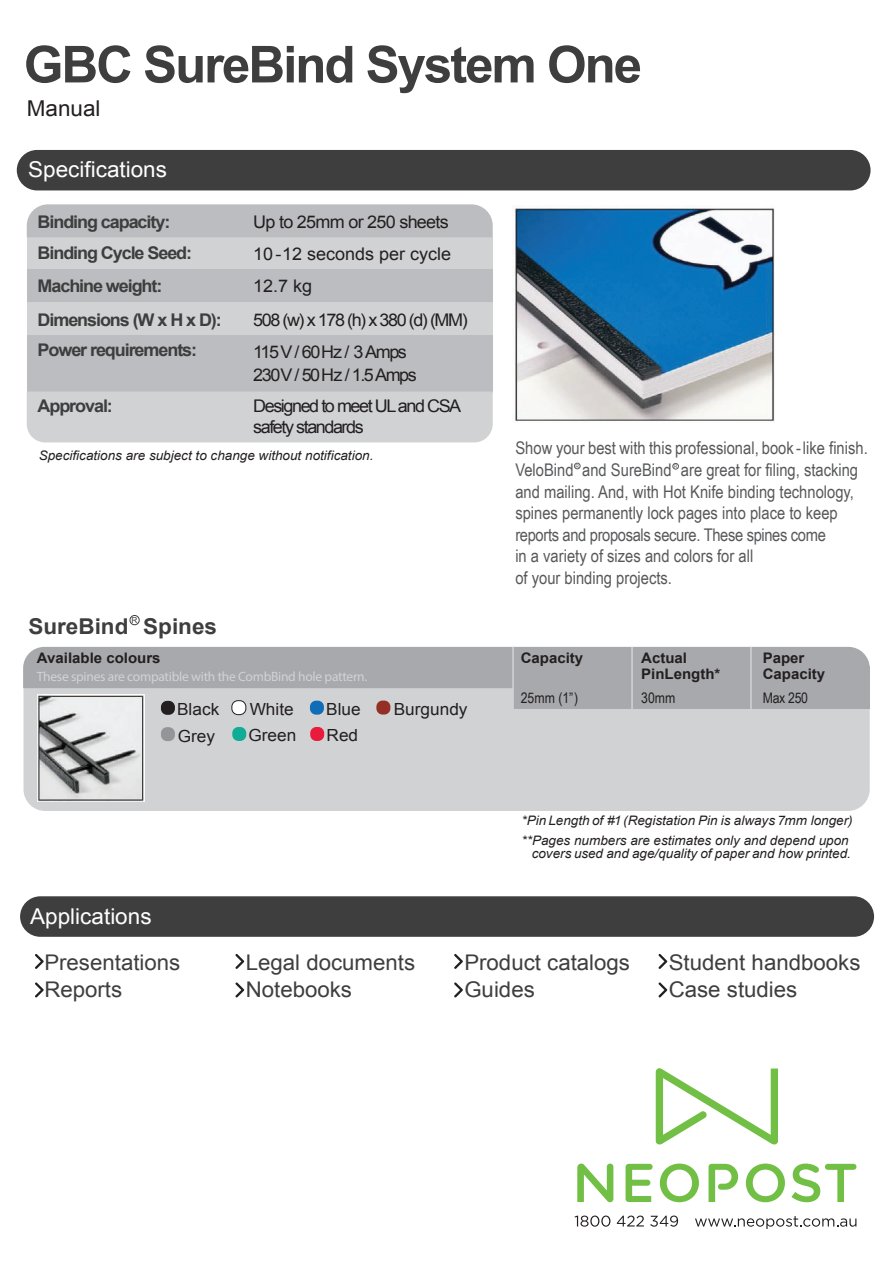
<style>
.page{position:relative;width:893px;height:1263px;background:#fff}
.page>*{position:absolute;margin:0;border:0;box-sizing:border-box;transform-origin:0 0}
.t1{font:700 51px "Arial";letter-spacing:-.04em;color:#3e3e3f}
.t2{font:21.9px "Arial";color:#fff}
.t3{font:700 21.9px "Arial";color:#3e3e3f}
.t4{font:21.9px "Arial";color:#231f20}
.t5{font:21.6px/26.7px "Arial";color:#3e3e3f}
.t6{font:17.4px/21.6px "Arial Narrow";color:#57585a}
.t7{font:700 17.4px/30.8px "Arial";letter-spacing:-.06em;color:#3e3e3f}
.t8{font:17.4px/32.5px "Arial";letter-spacing:-.04em;color:#231f20}
.t9{font:17.4px/21px "Arial";letter-spacing:-.08em;color:#231f20}
.t10{font:16.65px/26.2px "Arial";color:#231f20}
.t11{font:700 14.55px/16.5px "Arial";color:#231f20}
.t12{font:14.55px "Arial Narrow";color:#231f20}
.t13{font:13.5px "Myriad Pro";letter-spacing:-.02em;color:#d1d2d4}
.t14{font:italic 13.05px/13.5px "Arial";color:#231f20;text-align:right}
.t15{font:8.25px "Arial";color:#3e3e3f}
.t16{font:5.1px "Arial";color:#57585a}
</style>
<div class="page">
<div style="left:17px;top:150px;width:853px;height:40px;background:#3e3e3f;border-radius:20px"></div>
<div style="left:27px;top:335px;width:466px;height:58px;background:#bcbdc0"></div>
<div style="left:27px;top:392px;width:466px;height:50px;background:#d1d2d4"></div>
<svg style="left:673px;top:463px;width:6px;height:6px"></svg>
<div style="left:130px;top:615px;width:9px;height:10px;border:1px solid #3e3e3f;border-radius:50%"></div>
<div style="left:27px;top:237px;width:466px;height:33px;background:#d1d2d4"></div>
<div style="left:27px;top:204px;width:466px;height:33px;background:#bcbdc0"></div>
<div style="left:27px;top:269px;width:466px;height:33px;background:#bcbdc0"></div>
<div style="left:27px;top:302px;width:466px;height:33px;background:#d1d2d4"></div>
<div style="left:24px;top:688px;width:846px;height:123px;background:#d1d2d4"></div>
<div style="left:513px;top:666px;width:357px;height:43px;background:#a8a9ad"></div>
<div style="left:23px;top:647px;width:847px;height:41px;background:#a8a9ad"></div>
<div style="left:161px;top:701px;width:14px;height:14px;background:#231f20;border-radius:6px"></div>
<div style="left:161px;top:727px;width:14px;height:14px;background:#939598;border-radius:6px"></div>
<div style="left:232px;top:727px;width:14px;height:14px;background:#0fad95;border-radius:6px"></div>
<div style="left:232px;top:701px;width:14px;height:14px;background:#fff;border-radius:6px"></div>
<div style="left:231px;top:700px;width:15px;height:15px;border:1px solid #231f20;border-radius:6px"></div>
<div style="left:310px;top:701px;width:14px;height:14px;background:#116db7;border-radius:6px"></div>
<div style="left:310px;top:727px;width:14px;height:14px;background:#e91b3d;border-radius:6px"></div>
<div style="left:20px;top:896px;width:854px;height:41px;background:#3e3e3f;border-radius:20px"></div>
<svg style="left:35px;top:954px;width:9px;height:15px"></svg>
<svg style="left:658px;top:954px;width:9px;height:15px"></svg>
<svg style="left:454px;top:982px;width:9px;height:15px"></svg>
<svg style="left:454px;top:954px;width:9px;height:15px"></svg>
<svg style="left:235px;top:982px;width:9px;height:15px"></svg>
<svg style="left:35px;top:982px;width:9px;height:15px"></svg>
<svg style="left:235px;top:954px;width:9px;height:15px"></svg>
<svg style="left:658px;top:982px;width:9px;height:15px"></svg>
<div style="left:376px;top:700px;width:14px;height:14px;background:#932f25;border-radius:6px"></div>
<img style="left:38px;top:695px;width:107px;height:107px">
<img style="left:514px;top:208px;width:260px;height:213px">
<svg style="left:574px;top:463px;width:6px;height:6px"></svg>
<hr style="left:631px;top:647px;width:2px;height:68px;background:#d1d2d4">
<hr style="left:750px;top:647px;width:2px;height:68px;background:#d1d2d4">
<hr style="left:512px;top:647px;width:2px;height:68px;background:#d1d2d4">
<svg style="left:626px;top:1164px;width:27px;height:38px"></svg>
<svg style="left:660px;top:1163px;width:39px;height:39px"></svg>
<svg style="left:746px;top:1163px;width:39px;height:39px"></svg>
<svg style="left:708px;top:1164px;width:30px;height:38px"></svg>
<svg style="left:791px;top:1163px;width:65px;height:39px"></svg>
<svg style="left:577px;top:1163px;width:36px;height:39px"></svg>
<svg style="left:656px;top:1068px;width:122px;height:76px"></svg>
<svg style="left:575px;top:1215px;width:35px;height:12px"></svg>
<svg style="left:617px;top:1215px;width:27px;height:11px"></svg>
<svg style="left:650px;top:1215px;width:28px;height:12px"></svg>
<svg style="left:695px;top:1216px;width:161px;height:13px"></svg>
<p class="t1" style="left:24px;top:31px;width:620px">GBC SureBind System One</p>
<p class="t4" style="left:27px;top:94px;width:75px">Manual</p>
<p class="t2" style="left:28px;top:155px;width:140px">Specifications</p>
<p class="t7" style="left:38px;top:207px;width:156px">Binding capacity:<br>Binding Cycle Seed:</p>
<p class="t7" style="left:38px;top:271px;width:126px">Machine weight:</p>
<p class="t7" style="left:38px;top:305px;width:186px">Dimensions (W x H x D):</p>
<p class="t7" style="left:38px;top:335px;width:161px">Power requirements:</p>
<p class="t7" style="left:38px;top:391px;width:77px">Approval:</p>
<p class="t8" style="left:253px;top:206px;width:216px">Up to 25mm or 250 sheets<br>10-12 seconds per cycle<br>12.7 kg<br>508 (w) x 178 (h) x 380 (d) (MM)</p>
<p class="t9" style="left:253px;top:341px;width:155px">115V / 60Hz / 3Amps</p>
<p class="t9" style="left:253px;top:396px;width:210px">Designed to meet UL and CSA safety standards</p>
<p class="t9" style="left:253px;top:365px;width:165px">230V / 50Hz / 1.5 Amps</p>
<p class="t14" style="left:39px;top:449px;width:336px">Specifications are subject to change without notification.</p>
<p class="t15" style="left:131px;top:615px;width:7px">R</p>
<p class="t3" style="left:28px;top:611px;width:190px">SureBind Spines</p>
<p class="t6" style="left:515px;top:437px;width:354px">Show your best with this professional, book -like finish.<br>VeloBind and SureBind are great for filing, stacking and mailing. And, with Hot Knife binding technology, spines permanently lock pages into place to keep reports and proposals secure. These spines come<br>in a variety of sizes and colors for all<br>of your binding projects.</p>
<p class="t16" style="left:575px;top:463px;width:5px">R</p>
<p class="t16" style="left:674px;top:463px;width:5px">R</p>
<p class="t11" style="left:37px;top:650px;width:125px">Available colours</p>
<p class="t11" style="left:521px;top:650px;width:64px">Capacity</p>
<p class="t12" style="left:521px;top:687px;width:59px">25mm (1”)</p>
<p class="t13" style="left:37px;top:668px;width:332px">These spines are compatible with the CombBind hole pattern.</p>
<p class="t10" style="left:250px;top:696px;width:46px">White</p>
<p class="t10" style="left:326px;top:696px;width:36px">Blue<br>Red</p>
<p class="t10" style="left:394px;top:696px;width:75px">Burgundy</p>
<p class="t10" style="left:177px;top:696px;width:44px">Black<br>Grey</p>
<p class="t10" style="left:248px;top:722px;width:49px">Green</p>
<p class="t11" style="left:641px;top:650px;width:81px">Actual<br>PinLength*</p>
<p class="t12" style="left:641px;top:687px;width:36px">30mm</p>
<p class="t11" style="left:763px;top:650px;width:64px">Paper<br>Capacity</p>
<p class="t12" style="left:763px;top:687px;width:47px">Max 250</p>
<p class="t14" style="left:522px;top:814px;width:333px">*Pin Length of #1(Registation Pin is always 7mm longer)</p>
<p class="t14" style="left:522px;top:834px;width:331px">**Pages numbers are estimates only and depend upon covers used and age/quality of paper and how printed.</p>
<p class="t2" style="left:30px;top:902px;width:123px">Applications</p>
<p class="t5" style="left:44px;top:950px;width:138px">Presentations<br>Reports</p>
<p class="t5" style="left:246px;top:950px;width:171px">Legal documents<br>Notebooks</p>
<p class="t5" style="left:464px;top:950px;width:167px">Product catalogs<br>Guides</p>
<p class="t5" style="left:669px;top:950px;width:193px">Student handbooks<br>Case studies</p>
</div>
